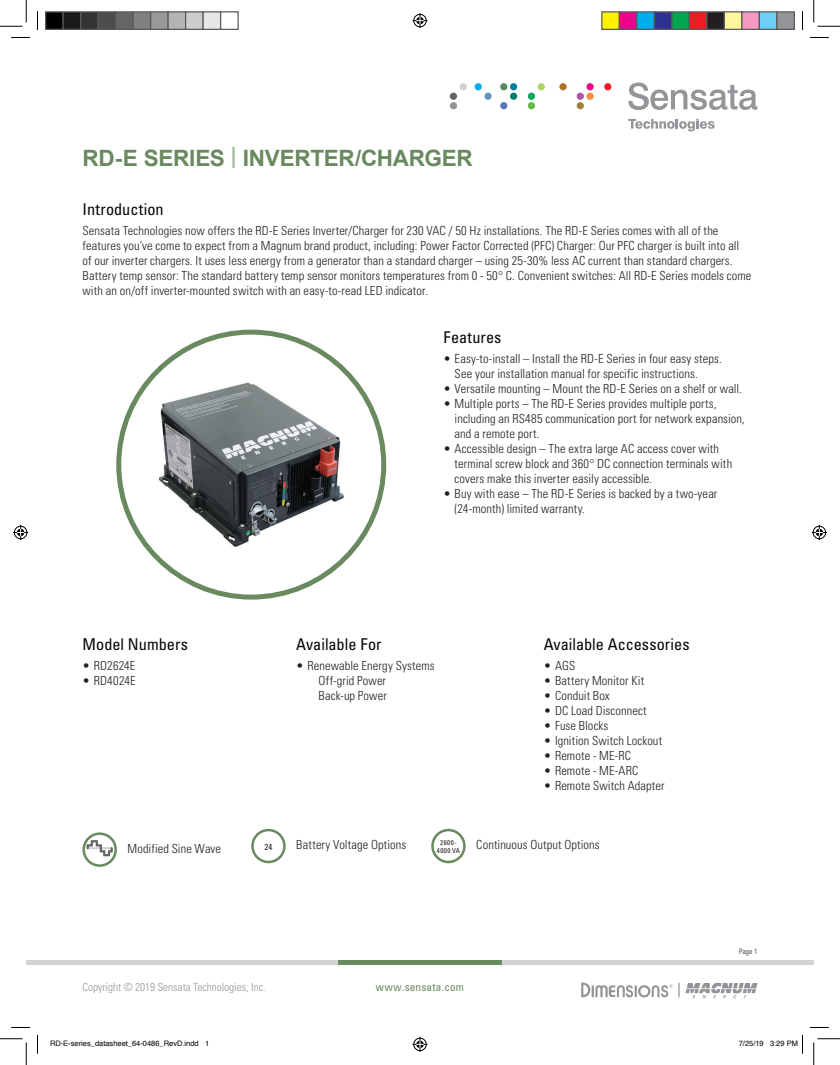
<style>
.page{position:relative;width:840px;height:1065px;background:#fff}
.page>*{position:absolute;margin:0;border:0;box-sizing:border-box;transform-origin:0 0}
.t1{font:700 22.5px "Arial";letter-spacing:-.01em;color:#69895f}
.t2{font:condensed 16.25px "Univers";letter-spacing:.005em;color:#040503}
.t3{font:300 condensed 12.5px/15px "Univers LT Std";letter-spacing:.01em;color:#231f20}
.t4{font:300 condensed 11.25px "Univers LT Std";color:#939698}
.t5{font:condensed 11.25px "Univers";letter-spacing:.015em;color:#69895f}
.t6{font:condensed 8.75px "Univers";color:#231f20}
.t7{font:7.5px "Helvetica";color:#000}
.t8{font:300 condensed 7.5px "Univers LT Std";color:#231f20}
.t9{font:condensed 6.88px/8.2px "Univers";letter-spacing:.07em;color:#231f20;text-align:center}
.s1{color:#a6bfa7}
</style>
<div class="page">
<hr style="left:26px;top:960px;width:788px;height:4px;background:#d1d2d3">
<hr style="left:338px;top:960px;width:164px;height:4px;background:#69895f">
<svg style="left:628px;top:83px;width:129px;height:27px"></svg>
<svg style="left:628px;top:119px;width:87px;height:12px"></svg>
<div style="left:450px;top:102px;width:7px;height:7px;background:#939598;border-radius:50%"></div>
<div style="left:475px;top:83px;width:7px;height:7px;background:#00aeef;border-radius:50%"></div>
<div style="left:484px;top:93px;width:8px;height:7px;background:#6194bc;border-radius:50%"></div>
<div style="left:500px;top:83px;width:7px;height:7px;background:#5a8a5c;border-radius:50%"></div>
<div style="left:510px;top:83px;width:7px;height:7px;background:#007c97;border-radius:50%"></div>
<div style="left:510px;top:93px;width:7px;height:7px;background:#007d6f;border-radius:50%"></div>
<div style="left:500px;top:102px;width:7px;height:7px;background:#5976ba;border-radius:50%"></div>
<div style="left:538px;top:83px;width:7px;height:7px;background:#acd369;border-radius:50%"></div>
<div style="left:528px;top:93px;width:7px;height:7px;background:#00ab5b;border-radius:50%"></div>
<div style="left:528px;top:102px;width:7px;height:7px;background:#5dbb46;border-radius:50%"></div>
<div style="left:586px;top:83px;width:8px;height:7px;background:#ed028c;border-radius:50%"></div>
<div style="left:577px;top:93px;width:7px;height:7px;background:#b254a1;border-radius:50%"></div>
<div style="left:586px;top:93px;width:8px;height:7px;background:#f68f40;border-radius:50%"></div>
<div style="left:577px;top:102px;width:7px;height:7px;background:#a18239;border-radius:50%"></div>
<div style="left:604px;top:83px;width:7px;height:7px;background:#ee1d23;border-radius:50%"></div>
<div style="left:460px;top:83px;width:7px;height:7px;background:#d1d2d4;border-radius:50%"></div>
<div style="left:450px;top:93px;width:7px;height:7px;background:#636366;border-radius:50%"></div>
<div style="left:559px;top:83px;width:8px;height:7px;background:#b07028;border-radius:50%"></div>
<img style="left:121px;top:368px;width:260px;height:193px">
<div style="left:251px;top:829px;width:35px;height:34px;border:2px solid #69895f;border-radius:50%"></div>
<div style="left:431px;top:829px;width:35px;height:34px;border:2px solid #69895f;border-radius:50%"></div>
<div style="left:82px;top:832px;width:35px;height:35px;border:2px solid #69895f;border-radius:50%"></div>
<svg style="left:86px;top:839px;width:28px;height:18px"></svg>
<svg style="left:686px;top:982px;width:71px;height:16px"></svg>
<svg style="left:581px;top:982px;width:99px;height:15px"></svg>
<svg style="left:11px;top:37px;width:19px;height:1px"></svg>
<svg style="left:810px;top:37px;width:19px;height:1px"></svg>
<svg style="left:11px;top:1027px;width:19px;height:1px"></svg>
<svg style="left:810px;top:1027px;width:19px;height:1px"></svg>
<svg style="left:37px;top:11px;width:1px;height:19px"></svg>
<svg style="left:37px;top:1035px;width:1px;height:19px"></svg>
<svg style="left:802px;top:11px;width:1px;height:19px"></svg>
<svg style="left:0;top:0;width:27px;height:27px"></svg>
<svg style="left:0;top:1039px;width:27px;height:26px"></svg>
<svg style="left:814px;top:0;width:26px;height:27px"></svg>
<svg style="left:814px;top:1039px;width:26px;height:26px"></svg>
<svg style="left:412px;top:13px;width:16px;height:15px"></svg>
<svg style="left:412px;top:1037px;width:16px;height:15px"></svg>
<svg style="left:13px;top:525px;width:15px;height:15px"></svg>
<svg style="left:812px;top:525px;width:15px;height:15px"></svg>
<div style="left:46px;top:12px;width:17px;height:17px;background:#000"></div>
<div style="left:45px;top:11px;width:19px;height:19px;border:1px solid #595959"></div>
<div style="left:63px;top:12px;width:18px;height:17px;background:#1a1a1a"></div>
<div style="left:62px;top:11px;width:19px;height:19px;border:1px solid #595959"></div>
<div style="left:81px;top:12px;width:17px;height:17px;background:#333"></div>
<div style="left:80px;top:11px;width:19px;height:19px;border:1px solid #595959"></div>
<div style="left:98px;top:12px;width:18px;height:17px;background:#4d4d4d"></div>
<div style="left:98px;top:11px;width:18px;height:19px;border:1px solid #595959"></div>
<div style="left:116px;top:12px;width:17px;height:17px;background:#666"></div>
<div style="left:115px;top:11px;width:19px;height:19px;border:1px solid #595959"></div>
<div style="left:133px;top:12px;width:18px;height:17px;background:#808080"></div>
<div style="left:132px;top:11px;width:19px;height:19px;border:1px solid #595959"></div>
<div style="left:151px;top:12px;width:17px;height:17px;background:#999"></div>
<div style="left:150px;top:11px;width:19px;height:19px;border:1px solid #595959"></div>
<div style="left:168px;top:12px;width:18px;height:17px;background:#b3b3b3"></div>
<div style="left:168px;top:11px;width:18px;height:19px;border:1px solid #595959"></div>
<div style="left:186px;top:12px;width:17px;height:17px;background:#ccc"></div>
<div style="left:185px;top:11px;width:19px;height:19px;border:1px solid #595959"></div>
<div style="left:203px;top:12px;width:18px;height:17px;background:#e6e6e6"></div>
<div style="left:202px;top:11px;width:19px;height:19px;border:1px solid #595959"></div>
<div style="left:220px;top:11px;width:19px;height:19px;border:1px solid #595959"></div>
<div style="left:602px;top:12px;width:17px;height:17px;background:#fff101"></div>
<div style="left:601px;top:11px;width:19px;height:19px;border:1px solid #595959"></div>
<div style="left:619px;top:12px;width:18px;height:17px;background:#ed028c"></div>
<div style="left:619px;top:11px;width:19px;height:19px;border:1px solid #595959"></div>
<div style="left:637px;top:12px;width:17px;height:17px;background:#00aeef"></div>
<div style="left:636px;top:11px;width:19px;height:19px;border:1px solid #595959"></div>
<div style="left:654px;top:12px;width:18px;height:17px;background:#2e3092"></div>
<div style="left:654px;top:11px;width:18px;height:19px;border:1px solid #595959"></div>
<div style="left:672px;top:12px;width:17px;height:17px;background:#00a54f"></div>
<div style="left:671px;top:11px;width:19px;height:19px;border:1px solid #595959"></div>
<div style="left:689px;top:12px;width:18px;height:17px;background:#ee1d23"></div>
<div style="left:689px;top:11px;width:19px;height:19px;border:1px solid #595959"></div>
<div style="left:707px;top:12px;width:17px;height:17px;background:#231f20"></div>
<div style="left:706px;top:11px;width:19px;height:19px;border:1px solid #595959"></div>
<div style="left:724px;top:12px;width:18px;height:17px;background:#fff79a"></div>
<div style="left:724px;top:11px;width:18px;height:19px;border:1px solid #595959"></div>
<div style="left:742px;top:12px;width:17px;height:17px;background:#f499c2"></div>
<div style="left:741px;top:11px;width:19px;height:19px;border:1px solid #595959"></div>
<div style="left:759px;top:12px;width:18px;height:17px;background:#6bcff6"></div>
<div style="left:759px;top:11px;width:19px;height:19px;border:1px solid #595959"></div>
<div style="left:777px;top:12px;width:17px;height:17px;background:#939598"></div>
<div style="left:776px;top:11px;width:19px;height:19px;border:1px solid #595959"></div>
<svg style="left:802px;top:1035px;width:1px;height:19px"></svg>
<h1 class="t1" style="left:82px;top:144px;width:392px">RD-E SERIES <span class="s1">|</span> INVERTER/CHARGER</h1>
<h2 class="t2" style="left:82px;top:199px;width:83px">Introduction</h2>
<p class="t3" style="left:82px;top:223px;width:671px">Sensata Technologies now offers the RD-E Series Inverter/Charger for 230 VAC / 50 Hz installations. The RD-E Series comes with all of the features you’ve come to expect from a Magnum brand product, including: Power Factor Corrected (PFC) Charger: Our PFC charger is built into all of our inverter chargers. It uses less energy from a generator than a standard charger – using 25-30% less AC current than standard chargers.<br>Battery temp sensor: The standard battery temp sensor monitors temperatures from 0 - 50° C. Convenient switches: All RD-E Series models come with an on/off inverter-mounted switch with an easy-to-read LED indicator.</p>
<h2 class="t2" style="left:82px;top:634px;width:107px">Model Numbers</h2>
<p class="t3" style="left:82px;top:659px;width:55px">• RD2624E</p>
<p class="t3" style="left:82px;top:674px;width:55px">• RD4024E</p>
<h2 class="t2" style="left:443px;top:327px;width:60px">Features</h2>
<p class="t3" style="left:455px;top:351px;width:269px;text-indent:-11px">• Easy-to-install – Install the RD-E Series in four easy steps.<br>See your installation manual for specific instructions.</p>
<p class="t3" style="left:443px;top:381px;width:300px">• Versatile mounting – Mount the RD-E Series on a shelf or wall.</p>
<p class="t3" style="left:455px;top:396px;width:292px;text-indent:-11px">• Multiple ports – The RD-E Series provides multiple ports, including an RS485 communication port for network expansion, and a remote port.</p>
<p class="t3" style="left:455px;top:441px;width:279px;text-indent:-11px">• Accessible design – The extra large AC access cover with terminal screw block and 360° DC connection terminals with covers make this inverter easily accessible.</p>
<p class="t3" style="left:455px;top:486px;width:264px;text-indent:-11px">• Buy with ease – The RD-E Series is backed by a two-year (24-month) limited warranty.</p>
<h2 class="t2" style="left:296px;top:634px;width:87px">Available For</h2>
<p class="t3" style="left:319px;top:659px;width:118px;text-indent:-22px">• Renewable Energy Systems<br>Off-grid Power<br>Back-up Power</p>
<h2 class="t2" style="left:544px;top:634px;width:147px">Available Accessories</h2>
<p class="t3" style="left:544px;top:659px;width:33px">• AGS</p>
<p class="t3" style="left:544px;top:674px;width:102px">• Battery Monitor Kit</p>
<p class="t3" style="left:544px;top:689px;width:68px">• Conduit Box</p>
<p class="t3" style="left:544px;top:704px;width:104px">• DC Load Disconnect</p>
<p class="t3" style="left:544px;top:719px;width:66px">• Fuse Blocks</p>
<p class="t3" style="left:544px;top:734px;width:120px">• Ignition Switch Lockout</p>
<p class="t3" style="left:544px;top:749px;width:89px">• Remote - ME-RC</p>
<p class="t3" style="left:544px;top:764px;width:96px">• Remote - ME-ARC</p>
<p class="t3" style="left:544px;top:779px;width:122px">• Remote Switch Adapter</p>
<p class="t6" style="left:264px;top:841px;width:10px">24</p>
<p class="t9" style="left:437px;top:838px;width:25px">2600-<br>4000 VA</p>
<p class="t3" style="left:128px;top:841px;width:95px">Modified Sine Wave</p>
<p class="t3" style="left:296px;top:837px;width:112px">Battery Voltage Options</p>
<p class="t3" style="left:476px;top:837px;width:125px">Continuous Output Options</p>
<p class="t4" style="left:82px;top:980px;width:185px">Copyright © 2019 Sensata Technologies, Inc.</p>
<p class="t5" style="left:376px;top:980px;width:90px">www.sensata.com</p>
<p class="t8" style="left:739px;top:947px;width:20px">Page 1</p>
<p class="t7" style="left:50px;top:1038px;width:161px">RD-E-series_datasheet_64-0486_RevD.indd 1</p>
<p class="t7" style="left:739px;top:1038px;width:61px">7/25/19 3:29 PM</p>
</div>
